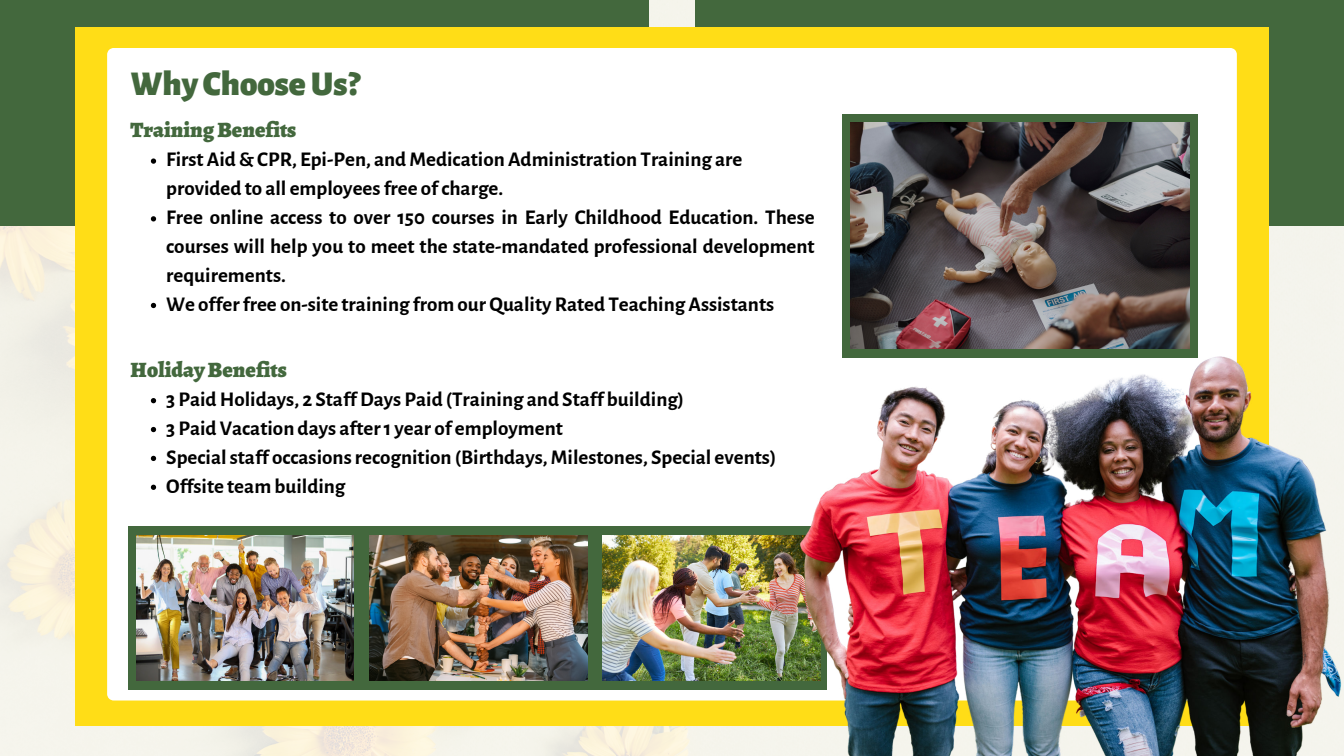
<style>
.page{position:relative;width:1344px;height:756px;background:#fff}
.page>*{position:absolute;margin:0;border:0;box-sizing:border-box;transform-origin:0 0}
.t1{font:900 35px "Alegreya Sans";color:#43683d}
.t2{font:900 21.88px "Alegreya";color:#43683d}
.t3{font:700 21px/28.9px "Alegreya Sans";color:#000}
</style>
<div class="page">
<img style="left:0;top:0;width:1344px;height:756px">
<div style="left:0;top:0;width:648px;height:225px;background:#43683d"></div>
<div style="left:696px;top:0;width:648px;height:225px;background:#43683d"></div>
<div style="left:76px;top:28px;width:1192px;height:698px;background:#ffdd17"></div>
<div style="left:107px;top:48px;width:1130px;height:652px;background:#fff"></div>
<div style="left:842px;top:114px;width:356px;height:244px;background:#43683d"></div>
<img style="left:850px;top:122px;width:340px;height:222px">
<div style="left:128px;top:527px;width:699px;height:163px;background:#43683d"></div>
<img style="left:602px;top:536px;width:168px;height:145px">
<img style="left:136px;top:536px;width:218px;height:145px">
<img style="left:369px;top:536px;width:218px;height:145px">
<svg style="left:151px;top:398px;width:5px;height:5px"></svg>
<svg style="left:151px;top:427px;width:5px;height:5px"></svg>
<svg style="left:151px;top:456px;width:5px;height:5px"></svg>
<svg style="left:151px;top:485px;width:5px;height:5px"></svg>
<img style="left:770px;top:344px;width:574px;height:412px">
<svg style="left:151px;top:158px;width:5px;height:6px"></svg>
<svg style="left:151px;top:216px;width:5px;height:5px"></svg>
<svg style="left:151px;top:303px;width:5px;height:5px"></svg>
<h1 class="t1" style="left:131px;top:55px;width:231px">Why Choose Us?</h1>
<p class="t2" style="left:131px;top:113px;width:167px">Training Benefits</p>
<p class="t3" style="left:166px;top:144px;width:650px">First Aid &amp; CPR, Epi-Pen, and Medication Administration Training are provided to all employees free of charge.<br>Free online access to over 150 courses in Early Childhood Education. These courses will help you to meet the state-mandated professional development requirements.<br>We offer free on-site training from our Quality Rated Teaching Assistants</p>
<p class="t2" style="left:131px;top:353px;width:158px">Holiday Benefits</p>
<p class="t3" style="left:166px;top:383px;width:612px">3 Paid Holidays, 2 Staff Days Paid (Training and Staff building)<br>3 Paid Vacation days after 1 year of employment<br>Special staff occasions recognition (Birthdays, Milestones, Special events)<br>Offsite team building</p>
</div>
